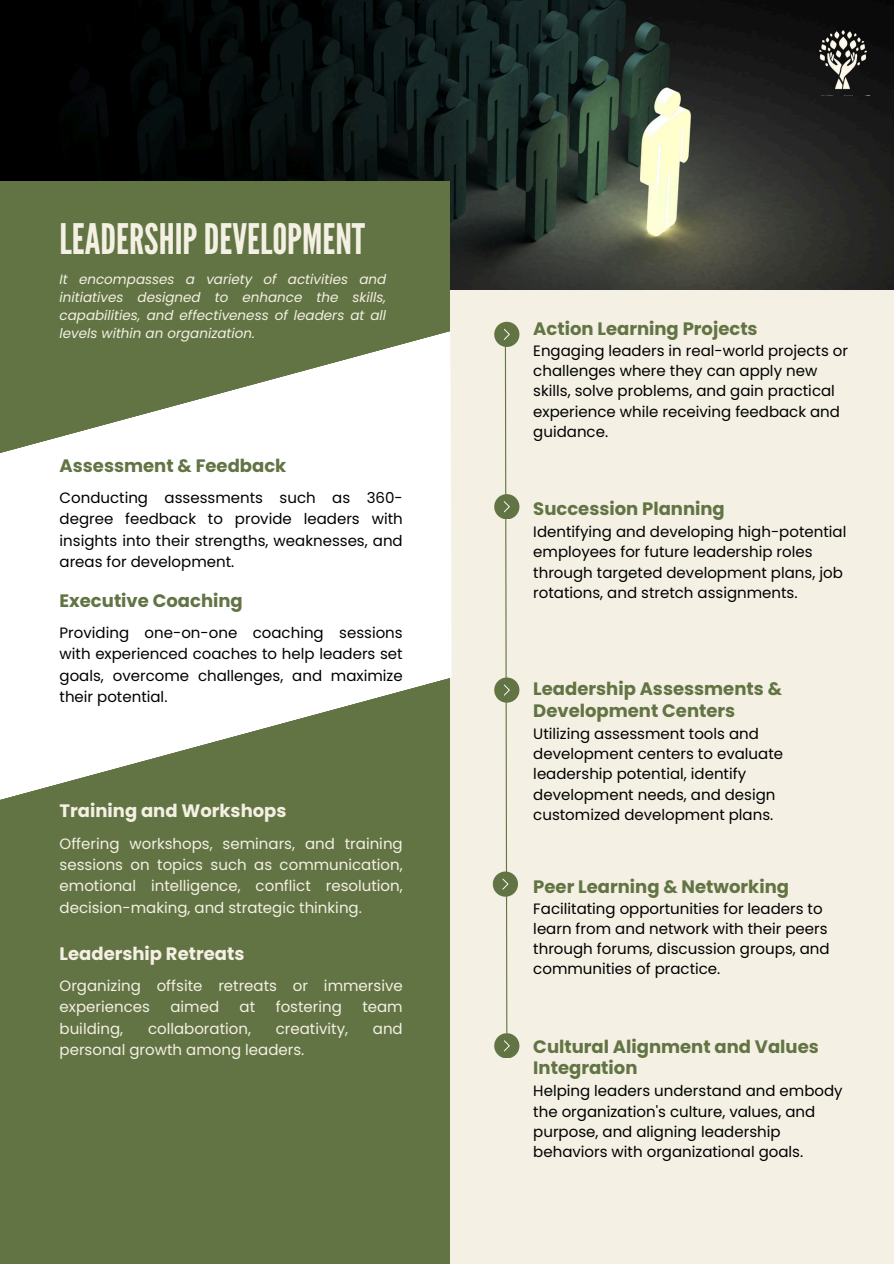
<style>
.page{position:relative;width:894px;height:1264px;background:#fff}
.page>*{position:absolute;margin:0;border:0;box-sizing:border-box;transform-origin:0 0}
.t1{font:42px "League Gothic";color:#f4f0e3}
.t2{font:700 18px/21.3px "Poppins";color:#627444}
.t3{font:700 18px "Poppins";color:#f4f0e3}
.t4{font:15px/20.2px "Poppins";color:#000}
.t5{font:15px/21.3px "Poppins";color:#f4f0e3;text-align:justify}
.t6{font:italic 13.5px/18px "Poppins";color:#f4f0e3;text-align:justify}
</style>
<div class="page">
<div style="left:0;top:0;width:893px;height:1263px;background:#f4f0e3"></div>
<img style="left:0;top:0;width:893px;height:289px">
<div style="left:0;top:181px;width:449px;height:1082px;background:#627444"></div>
<svg style="left:0;top:331px;width:451px;height:512px;fill:#fff"></svg>
<svg style="left:492px;top:322px;width:27px;height:735px"></svg>
<img style="left:815px;top:26px;width:54px;height:70px">
<p class="t1" style="left:60px;top:214px;width:307px">LEADERSHIPDEVELOPMENT</p>
<h2 class="t6" style="left:60px;top:270px;width:328px">It encompasses a variety of activities and initiatives designed to enhance the skills, capabilities, and effectiveness of leaders at all levels within an organization.</h2>
<p class="t2" style="left:60px;top:454px;width:228px">Assessment &amp; Feedback</p>
<p class="t4" style="left:60px;top:487px;width:344px;line-height:21.3px;text-align:justify">Conducting assessments such as 360- degree feedback to provide leaders with insights into their strengths, weaknesses, and areas for development.</p>
<p class="t2" style="left:60px;top:589px;width:185px">Executive Coaching</p>
<p class="t4" style="left:60px;top:622px;width:344px;line-height:21.3px;text-align:justify">Providing one-on-one coaching sessions with experienced coaches to help leaders set goals, overcome challenges, and maximize their potential.</p>
<h2 class="t3" style="left:60px;top:798px;width:228px">Training and Workshops</h2>
<p class="t5" style="left:60px;top:832px;width:344px">Offering workshops, seminars, and training sessions on topics such as communication, emotional intelligence, conflict resolution, decision-making, and strategic thinking.</p>
<h2 class="t3" style="left:60px;top:940px;width:186px">Leadership Retreats</h2>
<p class="t5" style="left:60px;top:974px;width:344px">Organizing offsite retreats or immersive experiences</p>
<p class="t5" style="left:170px;top:996px;width:50px">aimed</p>
<p class="t5" style="left:239px;top:996px;width:17px">at</p>
<p class="t5" style="left:276px;top:996px;width:68px">fostering</p>
<p class="t5" style="left:362px;top:996px;width:42px">team</p>
<p class="t5" style="left:60px;top:1017px;width:65px">building,</p>
<p class="t5" style="left:148px;top:1017px;width:104px">collaboration,</p>
<p class="t5" style="left:276px;top:1017px;width:74px">creativity,</p>
<p class="t5" style="left:373px;top:1017px;width:31px">and</p>
<p class="t5" style="left:60px;top:1039px;width:246px">personal growth among leaders.</p>
<h1 class="t2" style="left:533px;top:318px;width:226px">Action Learning Projects</h1>
<p class="t4" style="left:533px;top:340px;width:316px">Engaging leaders in real-world projects or challenges where they can apply new skills, solve problems, and gain practical experience while receiving feedback and guidance.</p>
<h2 class="t2" style="left:533px;top:498px;width:193px">Succession Planning</h2>
<p class="t4" style="left:533px;top:521px;width:314px">Identifying and developing high-potential employees for future leadership roles through targeted development plans, job rotations, and stretch assignments.</p>
<h2 class="t2" style="left:533px;top:678px;width:250px">Leadership Assessments &amp;<br>Development Centers</h2>
<p class="t4" style="left:533px;top:723px;width:251px">Utilizing assessment tools and development centers to evaluate leadership potential, identify development needs, and design customized development plans.</p>
<h2 class="t2" style="left:533px;top:875px;width:257px">Peer Learning &amp; Networking</h2>
<p class="t4" style="left:533px;top:898px;width:298px">Facilitating opportunities for leaders to learn from and network with their peers through forums, discussion groups, and communities of practice.</p>
<h2 class="t2" style="left:533px;top:1035px;width:287px">Cultural Alignment and Values<br>Integration</h2>
<p class="t4" style="left:533px;top:1080px;width:311px">Helping leaders understand and embody the organization's culture, values, and purpose, and aligning leadership behaviors with organizational goals.</p>
</div>
